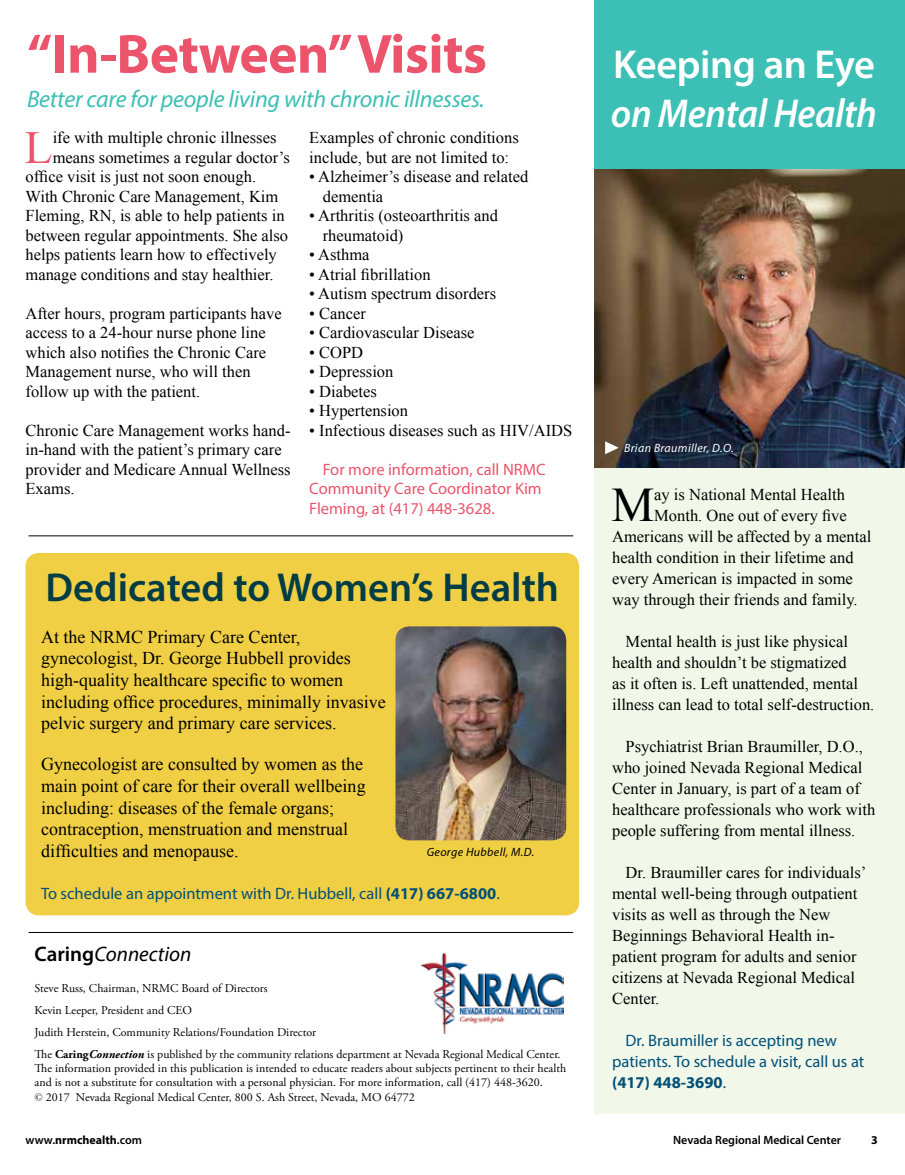
<style>
.page{position:relative;width:905px;height:1175px;background:#fff}
.page>*{position:absolute;margin:0;border:0;box-sizing:border-box;transform-origin:0 0}
.t1{font:700 55.5px "Myriad Pro";letter-spacing:-.01em;color:#ec546c}
.t2{font:48.15px "Times New Roman";color:#000}
.t3{font:45.9px "Times New Roman";color:#ec546c}
.t4{font:600 40.5px "Myriad Pro";color:#023d45}
.t5{font:italic 600 40.5px "Myriad Pro";letter-spacing:-.01em;color:#fff;scale:.93 1}
.t6{font:600 40.5px "Myriad Pro";letter-spacing:-.01em;color:#fff}
.t7{font:italic 24px "Myriad Pro";letter-spacing:-.01em;color:#3cbfb4}
.t8{font:italic 21px "Myriad Pro";color:#000}
.t9{font:18px/21.6px "Times New Roman";color:#000}
.t10{font:16.5px/21px "Times New Roman";color:#000}
.t11{font:16.5px/21px "Myriad Pro";color:#005077}
.t12{font:16.5px/19.5px "Myriad Pro";color:#ec546c}
.t13{font:12px/21.9px "Adobe Garamond Pro";color:#000}
.t14{font:600 12px "Myriad Pro";color:#000}
.t15{font:italic 12px "Myriad Pro";letter-spacing:.03em;color:#fff}
.t16{font:700 12px "Myriad Pro";color:#000}
.t17{font:italic 12px "Myriad Pro";letter-spacing:.03em;color:#000}
.s1{font-weight:700}
.s2{font-weight:600;font-style:normal}
.s3{font-weight:700;font-style:italic}
.s4{font-weight:600}
</style>
<div class="page">
<div style="left:594px;top:0;width:310px;height:176px;background:#3cbfb4"></div>
<div style="left:594px;top:171px;width:310px;height:942px;background:#f1f7e9"></div>
<img style="left:421px;top:953px;width:142px;height:80px">
<hr style="left:29px;top:932px;width:544px;height:1px;background:#000">
<hr style="left:29px;top:535px;width:544px;height:1px;background:#000">
<img style="left:594px;top:170px;width:310px;height:297px">
<svg style="left:605px;top:441px;width:13px;height:13px"></svg>
<div style="left:26px;top:553px;width:553px;height:362px;background:#f1cf44;border-radius:14px"></div>
<img style="left:395px;top:626px;width:171px;height:214px">
<h1 class="t1" style="left:27px;top:18px;width:461px">“In-Between” Visits</h1>
<h3 class="t7" style="left:27px;top:84px;width:459px">Better care for people living with chronic illnesses.</h3>
<h3 class="t3" style="left:25px;top:116px;width:30px">L</h3>
<p class="t10" style="left:53px;top:127px;width:225px">ife with multiple chronic illnesses</p>
<p class="t10" style="left:53px;top:146px;width:239px">means sometimes a regular doctor’s</p>
<p class="t10" style="left:26px;top:166px;width:232px">office visit is just not soon enough.</p>
<p class="t10" style="left:26px;top:185px;width:254px">With Chronic Care Management, Kim</p>
<p class="t10" style="left:26px;top:205px;width:260px">Fleming, RN, is able to help patients in</p>
<p class="t10" style="left:26px;top:224px;width:264px">between regular appointments. She also</p>
<p class="t10" style="left:26px;top:244px;width:253px">helps patients learn how to effectively</p>
<p class="t10" style="left:26px;top:263px;width:249px">manage conditions and stay healthier.</p>
<p class="t10" style="left:26px;top:303px;width:258px;line-height:19.5px">After hours, program participants have access to a 24-hour nurse phone line which also notifies the Chronic Care Management nurse, who will then follow up with the patient.</p>
<p class="t10" style="left:26px;top:420px;width:267px;line-height:19.5px">Chronic Care Management works hand&shy;in-hand with the patient’s primary care provider and Medicare Annual Wellness<br>Exams.</p>
<p class="t10" style="left:309px;top:128px;width:211px;line-height:19.5px">Examples of chronic conditions include, but are not limited to:</p>
<p class="t10" style="left:323px;top:167px;width:207px;line-height:19.5px;text-indent:-13px">• Alzheimer’s disease and related dementia</p>
<p class="t10" style="left:323px;top:206px;width:177px;line-height:19.5px;text-indent:-13px">• Arthritis (osteoarthritis and rheumatoid)</p>
<p class="t10" style="left:309px;top:244px;width:62px">• Asthma</p>
<p class="t10" style="left:309px;top:263px;width:123px">• Atrial fibrillation</p>
<p class="t10" style="left:309px;top:283px;width:188px">• Autism spectrum disorders</p>
<p class="t10" style="left:309px;top:302px;width:58px">• Cancer</p>
<p class="t10" style="left:309px;top:322px;width:167px">• Cardiovascular Disease</p>
<p class="t10" style="left:309px;top:341px;width:55px">• COPD</p>
<p class="t10" style="left:309px;top:361px;width:86px">• Depression</p>
<p class="t10" style="left:309px;top:380px;width:69px">• Diabetes</p>
<p class="t10" style="left:309px;top:400px;width:100px">• Hypertension</p>
<p class="t10" style="left:309px;top:419px;width:264px">• Infectious diseases such as HIV/AIDS</p>
<p class="t12" style="left:309px;top:459px;width:238px;text-indent:13px">For more information, call NRMC<br>Community Care Coordinator Kim<br>Fleming, at (417) 448-3628.</p>
<h3 class="t4" style="left:46px;top:561px;width:515px">Dedicated to Women’s Health</h3>
<p class="t9" style="left:41px;top:625px;width:346px">At the NRMC Primary Care Center, gynecologist, Dr. George Hubbell provides high-quality healthcare specific to women including office procedures, minimally invasive pelvic surgery and primary care services.</p>
<p class="t9" style="left:41px;top:753px;width:326px">Gynecologist are consulted by women as the main point of care for their overall wellbeing including: diseases of the female organs; contraception, menstruation and menstrual difficulties and menopause.</p>
<p class="t17" style="left:426px;top:844px;width:109px">George Hubbell, M.D.</p>
<p class="t11" style="left:41px;top:882px;width:460px">To schedule an appointment with Dr. Hubbell, call <span class="s1">(417) 667-6800</span>.</p>
<p class="t8" style="left:35px;top:941px;width:158px"><span class="s2">Caring</span>Connection</p>
<p class="t13" style="left:35px;top:977px;width:527px">Steve Russ, Chairman, NRMC Board of Directors<br>Kevin Leeper, President and CEO<br>Judith Herstein, Community Relations/Foundation Director<br>The <span class="s1">Caring</span><span class="s3">Connection</span> is published by the community relations department at Nevada Regional Medical Center.</p>
<p class="t13" style="left:35px;top:1061px;width:533px;line-height:14.4px">The information provided in this publication is intended to educate readers about subjects pertinent to their health and is not a substitute for consultation with a personal physician. For more information, call (417) 448-3620.<br>© 2017 Nevada Regional Medical Center, 800 S. Ash Street, Nevada, MO 64772</p>
<h3 class="t6" style="left:613px;top:39px;width:263px">Keeping an Eye</h3>
<h3 class="t5" style="left:611px;top:87px;width:287px">on Mental Health</h3>
<p class="t15" style="left:624px;top:440px;width:111px">Brian Braumiller, D.O.</p>
<h2 class="t2" style="left:611px;top:472px;width:44px">M</h2>
<p class="t10" style="left:654px;top:484px;width:192px">ay is National Mental Health</p>
<p class="t10" style="left:654px;top:505px;width:194px">Month. One out of every five</p>
<p class="t10" style="left:612px;top:526px;width:261px">Americans will be affected by a mental</p>
<p class="t10" style="left:612px;top:547px;width:243px">health condition in their lifetime and</p>
<p class="t10" style="left:612px;top:568px;width:242px">every American is impacted in some</p>
<p class="t10" style="left:612px;top:589px;width:247px">way through their friends and family.</p>
<p class="t10" style="left:612px;top:631px;width:264px;text-indent:13px">Mental health is just like physical health and shouldn’t be stigmatized<br>as it often is. Left unattended, mental illness can lead to total self-destruction.</p>
<p class="t10" style="left:612px;top:736px;width:265px;text-indent:13px">Psychiatrist Brian Braumiller, D.O., who joined Nevada Regional Medical Center in January, is part of a team of healthcare professionals who work with people suffering from mental illness.</p>
<p class="t10" style="left:612px;top:862px;width:256px;text-indent:13px">Dr. Braumiller cares for individuals’ mental well-being through outpatient visits as well as through the New<br>Beginnings Behavioral Health in&shy;patient program for adults and senior citizens at Nevada Regional Medical<br>Center.</p>
<p class="t11" style="left:612px;top:1030px;width:254px;text-indent:13px">Dr. Braumiller is accepting new patients. To schedule a visit, call us at <span class="s1">(417) 448-3690</span>.</p>
<p class="t16" style="left:26px;top:1131px;width:118px"><span class="s4">www.</span>nrmchealth<span class="s4">.com</span></p>
<p class="t14" style="left:673px;top:1132px;width:169px">Nevada Regional Medical Center</p>
<p class="t16" style="left:871px;top:1131px;width:8px">3</p>
</div>
